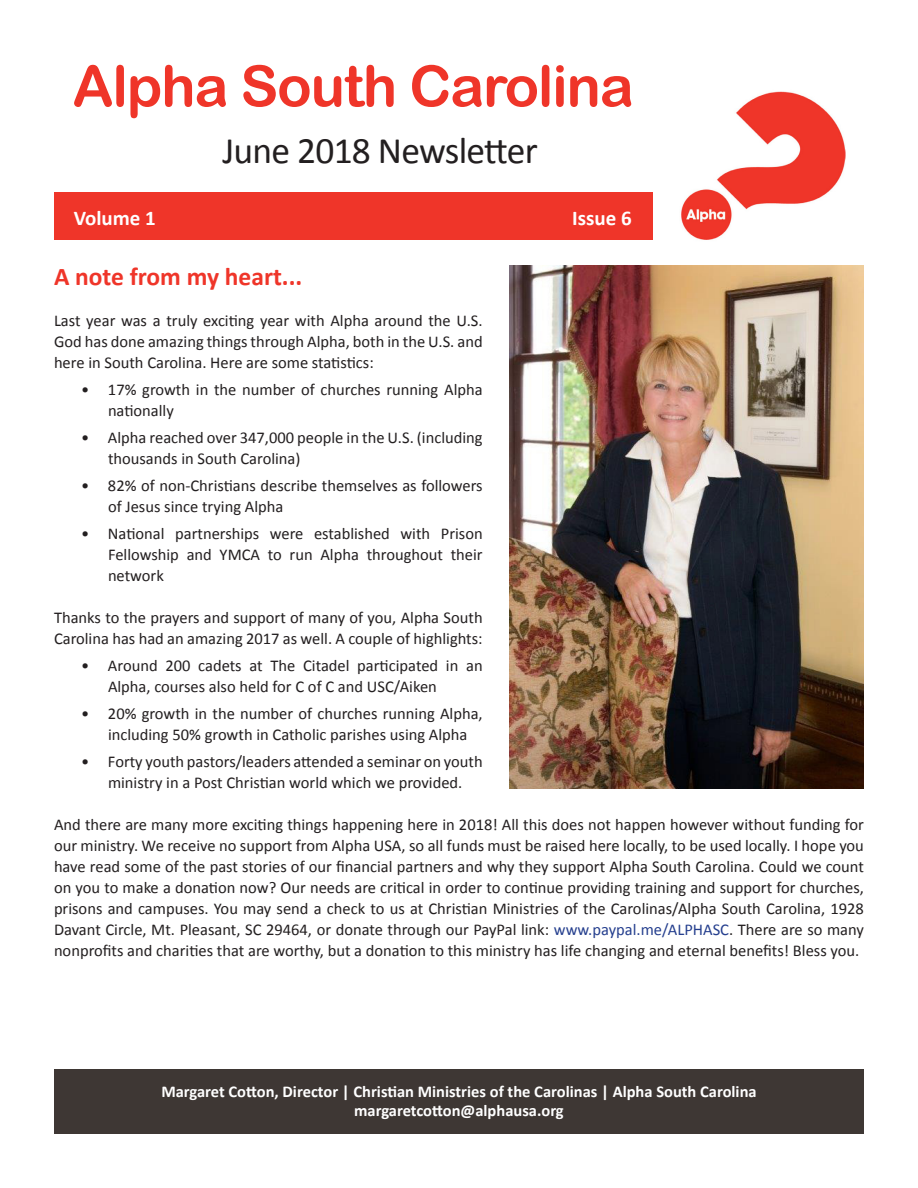
<style>
.page{position:relative;width:918px;height:1188px;background:#fff}
.page>*{position:absolute;margin:0;border:0;box-sizing:border-box;transform-origin:0 0}
.t1{font:57px "Arial Rounded MT Bold";letter-spacing:-.02em;color:#ef3529}
.t2{font:37.5px "Calibri";letter-spacing:-.02em;color:#231f20}
.t3{font:700 25.5px "Calibri";color:#ef3529}
.t4{font:700 21px "Calibri";color:#fff}
.t5{font:16.5px/21px "Calibri";color:#231f20}
.t6{font:700 16.5px "Calibri";color:#fff}
.s1{color:#253f8e}
</style>
<div class="page">
<img style="left:681px;top:91px;width:165px;height:149px">
<div style="left:54px;top:192px;width:598px;height:48px;background:#ef3529"></div>
<img style="left:510px;top:266px;width:354px;height:522px">
<div style="left:54px;top:1069px;width:810px;height:65px;background:#3e3734"></div>
<p class="t1" style="left:73px;top:52px;width:563px">Alpha South Carolina</p>
<p class="t2" style="left:222px;top:127px;width:317px">June 2018 Newsletter</p>
<p class="t4" style="left:74px;top:205px;width:84px">Volume 1</p>
<p class="t4" style="left:572px;top:205px;width:61px">Issue 6</p>
<p class="t3" style="left:54px;top:260px;width:250px">A note from my heart...</p>
<p class="t5" style="left:54px;top:310px;width:430px;text-align:justify">Last year was a truly exciting year with Alpha around the U.S.<br>God has done amazing things through Alpha, both in the U.S. and here in South Carolina. Here are some statistics:</p>
<p class="t5" style="left:108px;top:379px;width:376px;text-indent:-27px">• 17% growth in the number of churches running Alpha nationally</p>
<p class="t5" style="left:108px;top:427px;width:376px;text-indent:-27px">• Alpha reached over 347,000 people in the U.S. (including thousands in South Carolina)</p>
<p class="t5" style="left:108px;top:475px;width:376px;text-indent:-27px">• 82% of non-Christians describe themselves as followers of Jesus since trying Alpha</p>
<p class="t5" style="left:108px;top:523px;width:376px;text-align:justify;text-indent:-27px">• National partnerships were established with Prison Fellowship and YMCA to run Alpha throughout their network</p>
<p class="t5" style="left:54px;top:607px;width:430px">Thanks to the prayers and support of many of you, Alpha South<br>Carolina has had an amazing 2017 as well. A couple of highlights:</p>
<p class="t5" style="left:108px;top:655px;width:376px;text-indent:-27px">• Around 200 cadets at The Citadel participated in an<br>Alpha, courses also held for C of C and USC/Aiken</p>
<p class="t5" style="left:108px;top:703px;width:376px;text-indent:-27px">• 20% growth in the number of churches running Alpha, including 50% growth in Catholic parishes using Alpha</p>
<p class="t5" style="left:81px;top:751px;width:403px;text-align:center">• Forty youth pastors/leaders attended a seminar on youth ministry in a Post Christian world which we provided.</p>
<p class="t5" style="left:54px;top:814px;width:812px;text-align:justify">And there are many more exciting things happening here in 2018! All this does not happen however without funding for our ministry. We receive no support from Alpha USA, so all funds must be raised here locally, to be used locally. I hope you have read some of the past stories of our financial partners and why they support Alpha South Carolina. Could we count on you to make a donation now? Our needs are critical in order to continue providing training and support for churches, prisons and campuses. You may send a check to us at Christian Ministries of the Carolinas/Alpha South Carolina, 1928<br>Davant Circle, Mt. Pleasant, SC 29464, or donate through our PayPal link: <span class="s1">www.paypal.me/ALPHASC</span>. There are so many nonprofits and charities that are worthy, but a donation to this ministry has life changing and eternal benefits! Bless you.</p>
<p class="t6" style="left:161px;top:1081px;width:597px">Margaret Cotton, Director | Christian Ministries of the Carolinas | Alpha South Carolina</p>
<p class="t6" style="left:354px;top:1100px;width:211px">margaretcotton@alphausa.org</p>
</div>
